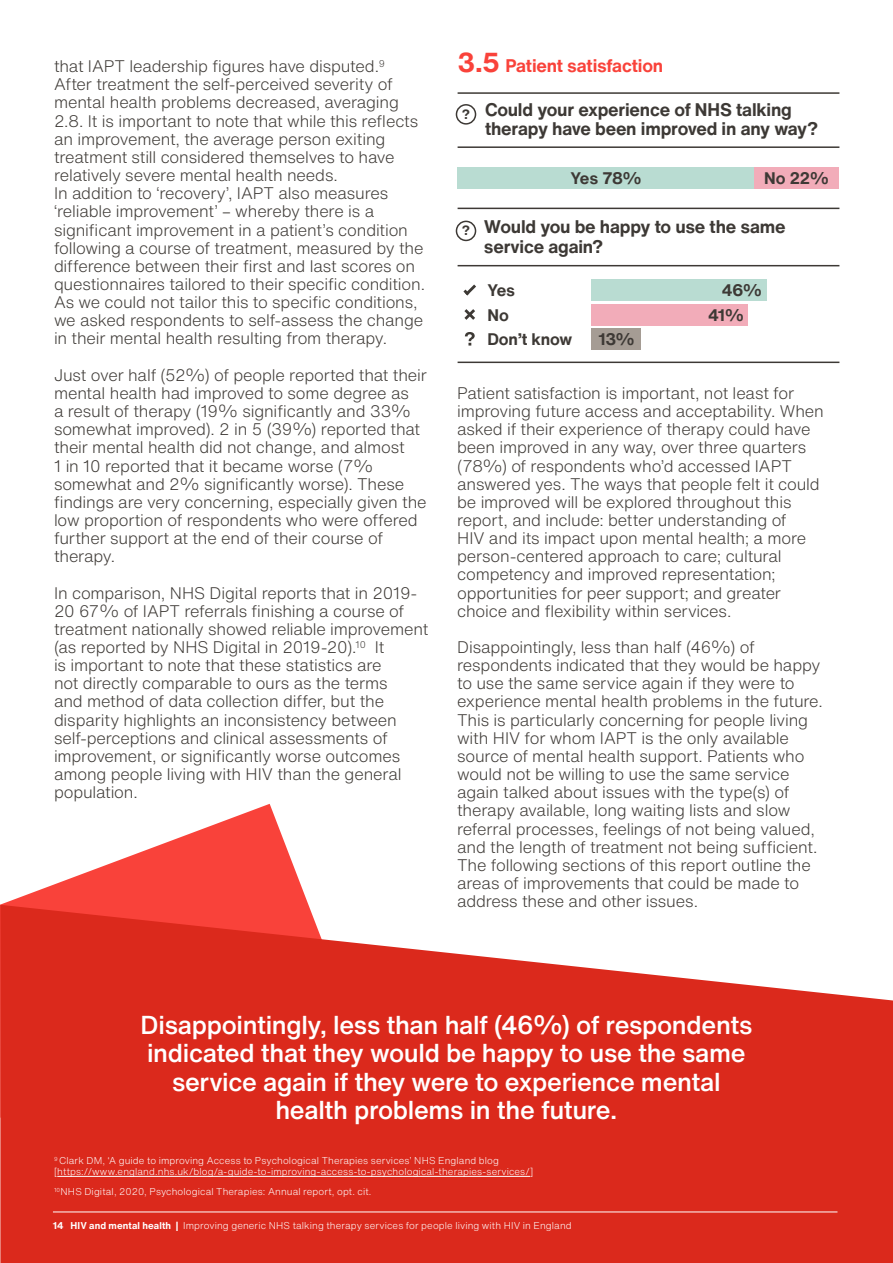
<style>
.page{position:relative;width:893px;height:1263px;background:#fff}
.page>*{position:absolute;margin:0;border:0;box-sizing:border-box;transform-origin:0 0}
.t1{font:500 25.5px/28px "Helvetica Now Text";letter-spacing:-.015em;color:#fff;text-align:center}
.t2{font:700 18px/19.8px "Helvetica Now Text";letter-spacing:-.015em;color:#3d3935}
.t3{font:700 18px "Helvetica Now Text";letter-spacing:-.01em;color:#f9423a}
.t4{font:300 16.5px/18.1px "Helvetica Now Text";letter-spacing:-.01em;color:#3d3935}
.t5{font:700 16.5px/24px "Helvetica Now Text";letter-spacing:-.015em;color:#3d3935}
.t6{font:700 13.2px "Helvetica Now Text";color:#3d3935}
.t7{font:300 9.75px/11.2px "Helvetica Now Text";letter-spacing:.01em;color:#fff}
.t8{font:300 9.6px "Helvetica Now Text";color:#3d3935}
.s1{font-size:27px}
.s2{font-weight:700}
</style>
<div class="page">
<svg style="left:0;top:804px;width:309px;height:101px"></svg>
<svg style="left:0;top:905px;width:893px;height:358px;background:#df4237"></svg>
<hr style="left:458px;top:92px;width:381px;height:2px;background:#3d3935">
<hr style="left:458px;top:146px;width:381px;height:2px;background:#3d3935">
<hr style="left:458px;top:208px;width:381px;height:1px;background:#3d3935">
<hr style="left:458px;top:265px;width:381px;height:1px;background:#3d3935">
<div style="left:457px;top:168px;width:298px;height:21px;background:#b9dcd2"></div>
<div style="left:755px;top:168px;width:84px;height:21px;background:#f2acb9"></div>
<div style="left:591px;top:280px;width:176px;height:21px;background:#b9dcd2"></div>
<div style="left:591px;top:304px;width:157px;height:21px;background:#f2acb9"></div>
<div style="left:591px;top:329px;width:50px;height:21px;background:#a59c94"></div>
<hr style="left:458px;top:362px;width:381px;height:1px;background:#3d3935">
<hr style="left:53px;top:1212px;width:784px;height:1px;background:#fff">
<hr style="left:57px;top:1176px;width:473px;height:1px;background:#fff">
<svg style="left:463px;top:284px;width:13px;height:11px"></svg>
<svg style="left:464px;top:309px;width:11px;height:11px"></svg>
<svg style="left:465px;top:332px;width:10px;height:14px"></svg>
<div style="left:456px;top:104px;width:20px;height:21px;border:2px solid #3d3935;border-radius:50%"></div>
<div style="left:456px;top:221px;width:20px;height:20px;border:2px solid #3d3935;border-radius:50%"></div>
<p class="t4" style="left:54px;top:57px;width:326px">that IAPT leadership figures have disputed.</p>
<p class="t3" style="left:458px;top:52px;width:207px"><span class="s1">3.5</span> Patient satisfaction</p>
<p class="t8" style="left:379px;top:56px;width:8px">9</p>
<p class="t4" style="left:54px;top:75px;width:373px">After treatment the self-perceived severity of mental health problems decreased, averaging 2.8. It is important to note that while this reflects an improvement, the average person exiting treatment still considered themselves to have relatively severe mental health needs.<br>In addition to ‘recovery’, IAPT also measures ‘reliable improvement’ – whereby there is a significant improvement in a patient’s condition following a course of treatment, measured by the difference between their first and last scores on questionnaires tailored to their specific condition.<br>As we could not tailor this to specific conditions, we asked respondents to self-assess the change in their mental health resulting from therapy.</p>
<p class="t4" style="left:54px;top:365px;width:374px">Just over half (52%) of people reported that their mental health had improved to some degree as<br>a result of therapy (19% significantly and 33% somewhat improved). 2 in 5 (39%) reported that their mental health did not change, and almost<br>1 in 10 reported that it became worse (7% somewhat and 2% significantly worse). These findings are very concerning, especially given the low proportion of respondents who were offered further support at the end of their course of therapy.</p>
<p class="t4" style="left:54px;top:583px;width:376px">In comparison, NHS Digital reports that in 2019- 20 67% of IAPT referrals finishing a course of treatment nationally showed reliable improvement (as reported by NHS Digital in 2019-20).<sup>10</sup> It<br>is important to note that these statistics are<br>not directly comparable to ours as the terms<br>and method of data collection differ, but the disparity highlights an inconsistency between self-perceptions and clinical assessments of improvement, or significantly worse outcomes among people living with HIV than the general population.</p>
<p class="t2" style="left:485px;top:99px;width:334px">Could your experience of NHS talking therapy have been improved in any way?</p>
<p class="t6" style="left:462px;top:104px;width:9px">?</p>
<p class="t5" style="left:571px;top:166px;width:73px">Yes 78%</p>
<p class="t5" style="left:764px;top:166px;width:66px">No 22%</p>
<p class="t2" style="left:484px;top:216px;width:303px">Would you be happy to use the same service again?</p>
<p class="t6" style="left:462px;top:221px;width:9px">?</p>
<p class="t5" style="left:487px;top:278px;width:29px">Yes</p>
<p class="t5" style="left:722px;top:278px;width:42px">46%</p>
<p class="t5" style="left:487px;top:302px;width:86px">No<br>Don’t know</p>
<p class="t5" style="left:708px;top:302px;width:37px">41%</p>
<p class="t5" style="left:598px;top:327px;width:38px">13%</p>
<p class="t4" style="left:457px;top:383px;width:368px">Patient satisfaction is important, not least for improving future access and acceptability. When asked if their experience of therapy could have been improved in any way, over three quarters (78%) of respondents who’d accessed IAPT answered yes. The ways that people felt it could be improved will be explored throughout this report, and include: better understanding of<br>HIV and its impact upon mental health; a more person-centered approach to care; cultural competency and improved representation; opportunities for peer support; and greater choice and flexibility within services.</p>
<p class="t4" style="left:457px;top:637px;width:367px">Disappointingly, less than half (46%) of respondents indicated that they would be happy to use the same service again if they were to experience mental health problems in the future.<br>This is particularly concerning for people living with HIV for whom IAPT is the only available source of mental health support. Patients who would not be willing to use the same service again talked about issues with the type(s) of therapy available, long waiting lists and slow referral processes, feelings of not being valued, and the length of treatment not being sufficient.<br>The following sections of this report outline the areas of improvements that could be made to address these and other issues.</p>
<h1 class="t1" style="left:141px;top:1011px;width:613px">Disappointingly, less than half (46%) of respondents indicated that they would be happy to use the same service again if they were to experience mental health problems in the future.</h1>
<p class="t7" style="left:54px;top:1155px;width:481px"><sup>9</sup> Clark DM, ‘A guide to improving Access to Psychological Therapies services’ NHS England blog [https://www.england.nhs.uk/blog/a-guide-to-improving-access-to-psychological-therapies-services/]</p>
<p class="t7" style="left:54px;top:1186px;width:319px"><sup>10</sup>NHS Digital, 2020, Psychological Therapies: Annual report, opt. cit.</p>
<p class="t7" style="left:53px;top:1219px;width:520px"><span class="s2">14 HIV and mental health |</span> Improving generic NHS talking therapy services for people living with HIV in England</p>
</div>
